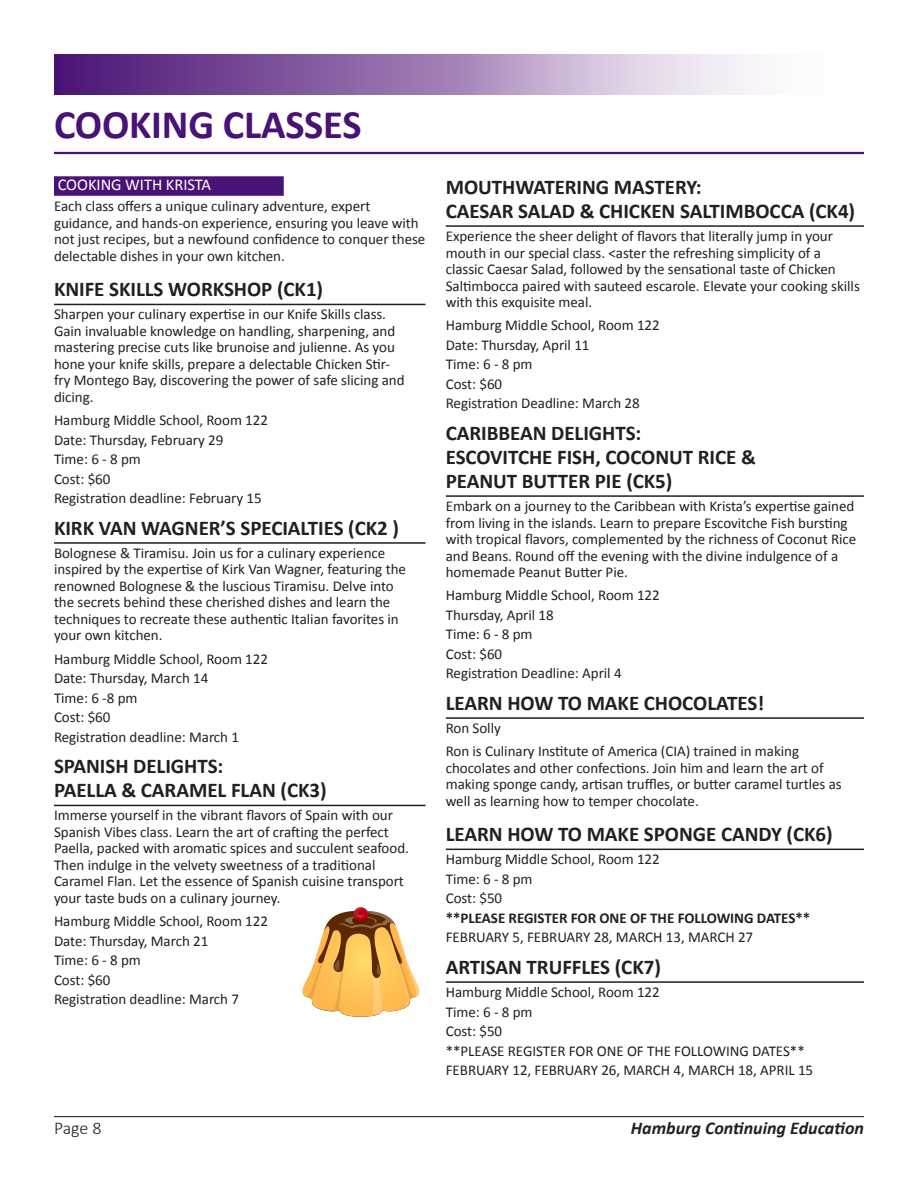
<style>
.page{position:relative;width:918px;height:1188px;background:#fff}
.page>*{position:absolute;margin:0;border:0;box-sizing:border-box;transform-origin:0 0}
.Program_Name{font:700 40.5px "Calibri";letter-spacing:-.005em;color:#491276}
.Course_name{font:700 21px/24px "Calibri";letter-spacing:-.005em;color:#231f20}
.t1{font:italic 700 18px "Calibri";color:#231f20}
.t2{font:300 18px "Calibri";color:#231f20}
.Cooking_with_Krista{font:16.5px "Calibri";letter-spacing:-.005em;color:#fff}
.text_-_10_11{font:15px/16.5px "Calibri";letter-spacing:-.005em;color:#231f20}
.location_date_cost{font:15px "Calibri";letter-spacing:-.005em;color:#231f20}
.location_date_cost-2{font:700 15px "Calibri";letter-spacing:-.005em;color:#231f20}
</style>
<div class="page">
<hr style="left:54px;top:1116px;width:810px;height:1px;background:#231f20">
<div style="left:54px;top:54px;width:810px;height:40px;background:linear-gradient(to right,#470c72,#fff)"></div>
<hr style="left:54px;top:152px;width:810px;height:2px;background:#491276">
<div style="left:54px;top:176px;width:230px;height:20px;background:#491276"></div>
<hr style="left:54px;top:304px;width:372px;height:1px;background:#231f20">
<hr style="left:54px;top:542px;width:372px;height:2px;background:#231f20">
<hr style="left:54px;top:805px;width:372px;height:1px;background:#231f20">
<hr style="left:446px;top:225px;width:418px;height:2px;background:#231f20">
<hr style="left:446px;top:495px;width:418px;height:2px;background:#231f20">
<hr style="left:446px;top:717px;width:418px;height:2px;background:#231f20">
<hr style="left:446px;top:849px;width:418px;height:1px;background:#231f20">
<hr style="left:446px;top:981px;width:418px;height:2px;background:#231f20">
<svg style="left:302px;top:907px;width:117px;height:110px"></svg>
<p class="Program_Name" style="left:54px;top:99px;width:309px">COOKING CLASSES</p>
<p class="Cooking_with_Krista" style="left:58px;top:175px;width:155px">COOKING WITH KRISTA</p>
<p class="text_-_10_11" style="left:54px;top:198px;width:373px">Each class offers a unique culinary adventure, expert guidance, and hands-on experience, ensuring you leave with not just recipes, but a newfound confidence to conquer these delectable dishes in your own kitchen.</p>
<p class="Course_name" style="left:54px;top:277px;width:271px">KNIFE SKILLS WORKSHOP (CK1)</p>
<p class="text_-_10_11" style="left:54px;top:306px;width:352px">Sharpen your culinary expertise in our Knife Skills class.<br>Gain invaluable knowledge on handling, sharpening, and mastering precise cuts like brunoise and julienne. As you hone your knife skills, prepare a delectable Chicken Stir&shy;fry Montego Bay, discovering the power of safe slicing and dicing.</p>
<p class="location_date_cost" style="left:54px;top:411px;width:216px">Hamburg Middle School, Room 122</p>
<p class="location_date_cost" style="left:54px;top:430px;width:171px">Date: Thursday, February 29</p>
<p class="location_date_cost" style="left:54px;top:450px;width:88px">Time: 6 - 8 pm</p>
<p class="location_date_cost" style="left:54px;top:469px;width:58px">Cost: $60</p>
<p class="location_date_cost" style="left:54px;top:489px;width:209px">Registration deadline: February 15</p>
<p class="Course_name" style="left:54px;top:516px;width:347px">KIRK VAN WAGNER’S SPECIALTIES (CK2 )</p>
<p class="text_-_10_11" style="left:54px;top:545px;width:353px">Bolognese &amp; Tiramisu. Join us for a culinary experience inspired by the expertise of Kirk Van Wagner, featuring the renowned Bolognese &amp; the luscious Tiramisu. Delve into the secrets behind these cherished dishes and learn the techniques to recreate these authentic Italian favorites in your own kitchen.</p>
<p class="location_date_cost" style="left:54px;top:649px;width:216px">Hamburg Middle School, Room 122</p>
<p class="location_date_cost" style="left:54px;top:669px;width:156px">Date: Thursday, March 14</p>
<p class="location_date_cost" style="left:54px;top:688px;width:85px">Time: 6 -8 pm</p>
<p class="location_date_cost" style="left:54px;top:708px;width:58px">Cost: $60</p>
<p class="location_date_cost" style="left:54px;top:727px;width:187px">Registration deadline: March 1</p>
<p class="Course_name" style="left:54px;top:754px;width:274px">SPANISH DELIGHTS:<br>PAELLA &amp; CARAMEL FLAN (CK3)</p>
<p class="text_-_10_11" style="left:54px;top:807px;width:356px">Immerse yourself in the vibrant flavors of Spain with our Spanish Vibes class. Learn the art of crafting the perfect Paella, packed with aromatic spices and succulent seafood.<br>Then indulge in the velvety sweetness of a traditional Caramel Flan. Let the essence of Spanish cuisine transport your taste buds on a culinary journey.</p>
<p class="location_date_cost" style="left:54px;top:912px;width:216px">Hamburg Middle School, Room 122</p>
<p class="location_date_cost" style="left:54px;top:931px;width:156px">Date: Thursday, March 21</p>
<p class="location_date_cost" style="left:54px;top:951px;width:88px">Time: 6 - 8 pm</p>
<p class="location_date_cost" style="left:54px;top:970px;width:58px">Cost: $60</p>
<p class="location_date_cost" style="left:54px;top:990px;width:187px">Registration deadline: March 7</p>
<p class="Course_name" style="left:446px;top:175px;width:411px">MOUTHWATERING MASTERY:<br>CAESAR SALAD &amp; CHICKEN SALTIMBOCCA (CK4)</p>
<p class="text_-_10_11" style="left:446px;top:228px;width:416px">Experience the sheer delight of flavors that literally jump in your mouth in our special class. &lt;aster the refreshing simplicity of a classic Caesar Salad, followed by the sensational taste of Chicken Saltimbocca paired with sauteed escarole. Elevate your cooking skills with this exquisite meal.</p>
<p class="location_date_cost" style="left:446px;top:316px;width:216px">Hamburg Middle School, Room 122</p>
<p class="location_date_cost" style="left:446px;top:335px;width:145px">Date: Thursday, April 11</p>
<p class="location_date_cost" style="left:446px;top:355px;width:88px">Time: 6 - 8 pm</p>
<p class="location_date_cost" style="left:446px;top:374px;width:58px">Cost: $60</p>
<p class="location_date_cost" style="left:446px;top:394px;width:195px">Registration Deadline: March 28</p>
<p class="Course_name" style="left:446px;top:421px;width:312px">CARIBBEAN DELIGHTS:<br>ESCOVITCHE FISH, COCONUT RICE &amp;<br>PEANUT BUTTER PIE (CK5)</p>
<p class="text_-_10_11" style="left:446px;top:498px;width:412px">Embark on a journey to the Caribbean with Krista’s expertise gained from living in the islands. Learn to prepare Escovitche Fish bursting with tropical flavors, complemented by the richness of Coconut Rice and Beans. Round off the evening with the divine indulgence of a homemade Peanut Butter Pie.</p>
<p class="location_date_cost" style="left:446px;top:586px;width:216px">Hamburg Middle School, Room 122</p>
<p class="location_date_cost" style="left:446px;top:605px;width:110px">Thursday, April 18</p>
<p class="location_date_cost" style="left:446px;top:625px;width:88px">Time: 6 - 8 pm</p>
<p class="location_date_cost" style="left:446px;top:644px;width:58px">Cost: $60</p>
<p class="location_date_cost" style="left:446px;top:664px;width:177px">Registration Deadline: April 4</p>
<p class="Course_name" style="left:446px;top:691px;width:320px">LEARN HOW TO MAKE CHOCOLATES!</p>
<p class="text_-_10_11" style="left:446px;top:720px;width:57px">Ron Solly</p>
<p class="text_-_10_11" style="left:446px;top:743px;width:397px">Ron is Culinary Institute of America (CIA) trained in making chocolates and other confections. Join him and learn the art of making sponge candy, artisan truffles, or butter caramel turtles as well as learning how to temper chocolate.</p>
<p class="Course_name" style="left:446px;top:822px;width:388px">LEARN HOW TO MAKE SPONGE CANDY (CK6)</p>
<p class="location_date_cost" style="left:446px;top:850px;width:216px">Hamburg Middle School, Room 122</p>
<p class="location_date_cost" style="left:446px;top:869px;width:88px">Time: 6 - 8 pm</p>
<p class="location_date_cost" style="left:446px;top:889px;width:58px">Cost: $50</p>
<p class="location_date_cost-2" style="left:446px;top:908px;width:366px">**PLEASE REGISTER FOR ONE OF THE FOLLOWING DATES**</p>
<p class="location_date_cost" style="left:446px;top:928px;width:309px">FEBRUARY 5, FEBRUARY 28, MARCH 13, MARCH 27</p>
<p class="Course_name" style="left:446px;top:955px;width:217px">ARTISAN TRUFFLES (CK7)</p>
<p class="location_date_cost" style="left:446px;top:983px;width:216px">Hamburg Middle School, Room 122</p>
<p class="location_date_cost" style="left:446px;top:1002px;width:88px">Time: 6 - 8 pm</p>
<p class="location_date_cost" style="left:446px;top:1022px;width:58px">Cost: $50</p>
<p class="location_date_cost" style="left:446px;top:1041px;width:361px">**PLEASE REGISTER FOR ONE OF THE FOLLOWING DATES**</p>
<p class="location_date_cost" style="left:446px;top:1061px;width:369px">FEBRUARY 12, FEBRUARY 26, MARCH 4, MARCH 18, APRIL 15</p>
<p class="t2" style="left:54px;top:1117px;width:49px">Page 8</p>
<p class="t1" style="left:631px;top:1117px;width:235px">Hamburg Continuing Education</p>
</div>
